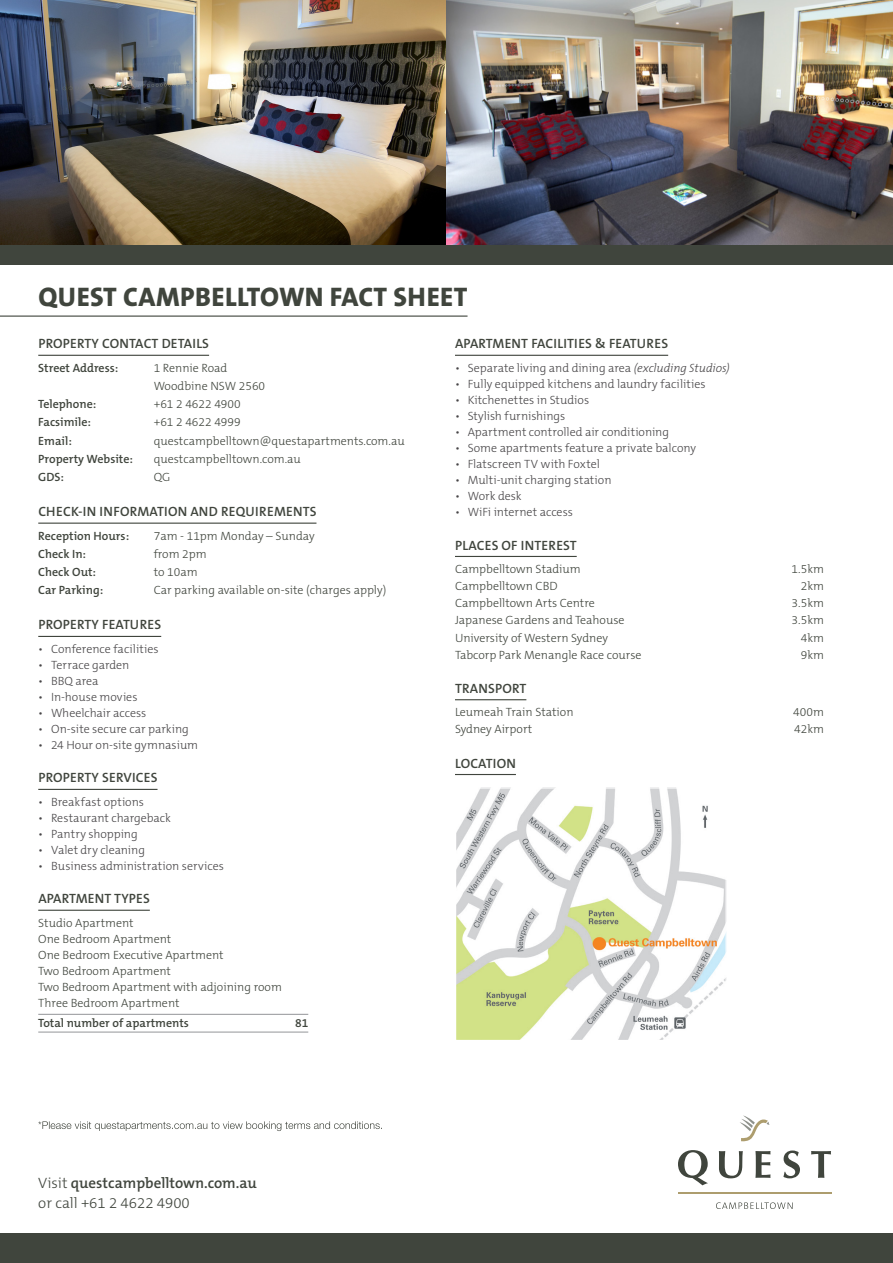
<style>
.page{position:relative;width:893px;height:1263px;background:#fff}
.page>*{position:absolute;margin:0;border:0;box-sizing:border-box;transform-origin:0 0}
.t1{font:800 27px "The Mix B W8";letter-spacing:.015em;color:#40453d}
.t2{font:600 15px "The Mix B W6";color:#40453d}
.t3{font:300 15px "The Mix B W3";color:#40453d}
.t4{font:600 13.5px "The Mix B W6";letter-spacing:.015em;color:#40453d}
.t5{font:300 12px/16px "The Mix B W3";color:#40453d}
.t6{font:300 12px "The Mix B W3";color:#484648}
.t7{font:600 12px "The Mix B W6";color:#40453d}
.s1{font-family:"The Mix Os F"}
.s2{font-family:"The Mix Os F";font-style:italic}
.s3{font-family:"The Mix B W3";font-weight:300}
</style>
<div class="page">
<svg style="left:38px;top:1121px;width:344px;height:10px"></svg>
<img style="left:0;top:0;width:893px;height:245px">
<hr style="left:0;top:316px;width:468px;height:1px;background:#40453d">
<hr style="left:455px;top:355px;width:213px;height:1px;background:#40453d">
<hr style="left:455px;top:556px;width:122px;height:1px;background:#40453d">
<hr style="left:455px;top:699px;width:71px;height:1px;background:#40453d">
<hr style="left:455px;top:774px;width:61px;height:1px;background:#40453d">
<img style="left:457px;top:789px;width:268px;height:250px">
<div style="left:455px;top:787px;width:272px;height:254px;border:1px solid #fff"></div>
<hr style="left:38px;top:355px;width:171px;height:1px;background:#40453d">
<hr style="left:38px;top:523px;width:278px;height:1px;background:#40453d">
<hr style="left:38px;top:636px;width:123px;height:1px;background:#40453d">
<hr style="left:38px;top:789px;width:120px;height:1px;background:#40453d">
<hr style="left:38px;top:910px;width:112px;height:1px;background:#40453d">
<hr style="left:38px;top:1014px;width:270px;height:1px;background:#939598">
<hr style="left:38px;top:1032px;width:270px;height:1px;background:#939598">
<div style="left:0;top:245px;width:893px;height:20px;background:#40453d"></div>
<div style="left:0;top:1233px;width:893px;height:30px;background:#40453d"></div>
<svg style="left:740px;top:1115px;width:29px;height:27px"></svg>
<svg style="left:678px;top:1150px;width:30px;height:35px"></svg>
<svg style="left:719px;top:1151px;width:24px;height:27px"></svg>
<svg style="left:755px;top:1151px;width:15px;height:27px"></svg>
<svg style="left:783px;top:1150px;width:17px;height:28px"></svg>
<svg style="left:811px;top:1151px;width:20px;height:27px"></svg>
<hr style="left:678px;top:1192px;width:153px;height:1px;background:#ad9d6e">
<svg style="left:716px;top:1202px;width:77px;height:7px"></svg>
<h1 class="t1" style="left:38px;top:280px;width:431px">QUEST CAMPBELLTOWN FACT SHEET</h1>
<p class="t4" style="left:455px;top:335px;width:215px">APARTMENT FACILITIES &amp; FEATURES</p>
<p class="t6" style="left:455px;top:360px;width:276px"><span class="s1">•</span> Separate living and dining area <span class="s2">(excluding Studios)</span></p>
<p class="t6" style="left:455px;top:376px;width:252px"><span class="s1">•</span> Fully equipped kitchens and laundry facilities</p>
<p class="t6" style="left:455px;top:392px;width:136px"><span class="s1">•</span> Kitchenettes in Studios</p>
<p class="t6" style="left:455px;top:408px;width:112px"><span class="s1">•</span> Stylish furnishings</p>
<p class="t6" style="left:455px;top:424px;width:216px"><span class="s1">•</span> Apartment controlled air conditioning</p>
<p class="t6" style="left:455px;top:440px;width:243px"><span class="s1">•</span> Some apartments feature a private balcony</p>
<p class="t6" style="left:455px;top:456px;width:146px"><span class="s1">•</span> Flatscreen TV with Foxtel</p>
<p class="t6" style="left:455px;top:473px;width:158px"><span class="s1">•</span> Multi-unit charging station</p>
<p class="t6" style="left:455px;top:489px;width:68px"><span class="s1">•</span> Work desk</p>
<p class="t6" style="left:455px;top:505px;width:119px"><span class="s1">•</span> WiFi internet access</p>
<p class="t4" style="left:455px;top:536px;width:123px">PLACES OF INTEREST</p>
<p class="t5" style="left:455px;top:561px;width:127px">Campbelltown Stadium</p>
<p class="t5" style="left:792px;top:561px;width:34px">1.5km</p>
<p class="t5" style="left:455px;top:578px;width:104px">Campbelltown CBD</p>
<p class="t5" style="left:801px;top:578px;width:25px">2km</p>
<p class="t5" style="left:455px;top:595px;width:141px">Campbelltown Arts Centre</p>
<p class="t5" style="left:792px;top:595px;width:34px">3.5km</p>
<p class="t5" style="left:455px;top:612px;width:171px">Japanese Gardens and Teahouse</p>
<p class="t5" style="left:792px;top:612px;width:34px">3.5km</p>
<p class="t5" style="left:455px;top:629px;width:154px">University of Western Sydney</p>
<p class="t5" style="left:801px;top:629px;width:25px">4km</p>
<p class="t5" style="left:455px;top:647px;width:188px">Tabcorp Park Menangle Race course</p>
<p class="t5" style="left:801px;top:647px;width:25px">9km</p>
<p class="t4" style="left:455px;top:679px;width:73px">TRANSPORT</p>
<p class="t5" style="left:455px;top:704px;width:120px">Leumeah Train Station</p>
<p class="t5" style="left:793px;top:704px;width:32px">400m</p>
<p class="t5" style="left:455px;top:721px;width:79px">Sydney Airport</p>
<p class="t5" style="left:794px;top:721px;width:31px">42km</p>
<p class="t4" style="left:455px;top:754px;width:62px">LOCATION</p>
<p class="t4" style="left:38px;top:335px;width:172px">PROPERTY CONTACT DETAILS</p>
<p class="t7" style="left:38px;top:360px;width:82px">Street Address:</p>
<p class="t5" style="left:154px;top:359px;width:113px;line-height:18.1px">1 Rennie Road<br>Woodbine NSW 2560</p>
<p class="t7" style="left:38px;top:396px;width:60px">Telephone:</p>
<p class="t5" style="left:154px;top:396px;width:89px">+61 2 4622 4900</p>
<p class="t7" style="left:38px;top:415px;width:54px">Facsimile:</p>
<p class="t5" style="left:154px;top:414px;width:89px">+61 2 4622 4999</p>
<p class="t7" style="left:38px;top:433px;width:35px">Email:</p>
<p class="t5" style="left:154px;top:433px;width:252px">questcampbelltown@questapartments.com.au</p>
<p class="t7" style="left:38px;top:451px;width:96px">Property Website:</p>
<p class="t5" style="left:154px;top:451px;width:149px">questcampbelltown.com.au</p>
<p class="t7" style="left:38px;top:469px;width:27px">GDS:</p>
<p class="t5" style="left:154px;top:469px;width:18px">QG</p>
<p class="t4" style="left:38px;top:503px;width:280px">CHECK-IN INFORMATION AND REQUIREMENTS</p>
<p class="t7" style="left:38px;top:528px;width:92px">Reception Hours:</p>
<p class="t5" style="left:154px;top:528px;width:163px">7am - 11pm Monday – Sunday</p>
<p class="t7" style="left:38px;top:546px;width:49px">Check In:</p>
<p class="t5" style="left:154px;top:546px;width:55px">from 2pm</p>
<p class="t7" style="left:38px;top:564px;width:59px">Check Out:</p>
<p class="t5" style="left:154px;top:564px;width:45px">to 10am</p>
<p class="t7" style="left:38px;top:582px;width:66px">Car Parking:</p>
<p class="t5" style="left:154px;top:582px;width:234px">Car parking available on-site (charges apply)</p>
<p class="t4" style="left:38px;top:616px;width:124px">PROPERTY FEATURES</p>
<p class="t6" style="left:38px;top:641px;width:122px"><span class="s1">•</span> Conference facilities</p>
<p class="t6" style="left:38px;top:657px;width:93px"><span class="s1">•</span> Terrace garden</p>
<p class="t6" style="left:38px;top:673px;width:62px"><span class="s1">•</span> BBQ area</p>
<p class="t6" style="left:38px;top:689px;width:101px"><span class="s1">•</span> In-house movies</p>
<p class="t6" style="left:38px;top:705px;width:110px"><span class="s1">•</span> Wheelchair access</p>
<p class="t6" style="left:38px;top:721px;width:152px"><span class="s1">•</span> On-site secure car parking</p>
<p class="t6" style="left:38px;top:738px;width:161px"><span class="s1">•</span> 24 Hour on-site gymnasium</p>
<p class="t4" style="left:38px;top:769px;width:121px">PROPERTY SERVICES</p>
<p class="t6" style="left:38px;top:794px;width:107px"><span class="s1">•</span> Breakfast options</p>
<p class="t6" style="left:38px;top:810px;width:134px"><span class="s1">•</span> Restaurant chargeback</p>
<p class="t6" style="left:38px;top:826px;width:101px"><span class="s1">•</span> Pantry shopping</p>
<p class="t6" style="left:38px;top:842px;width:108px"><span class="s1">•</span> Valet dry cleaning</p>
<p class="t6" style="left:38px;top:858px;width:187px"><span class="s1">•</span> Business administration services</p>
<p class="t4" style="left:38px;top:890px;width:113px">APARTMENT TYPES</p>
<p class="t5" style="left:38px;top:915px;width:245px">Studio Apartment<br>One Bedroom Apartment<br>One Bedroom Executive Apartment<br>Two Bedroom Apartment<br>Two Bedroom Apartment with adjoining room<br>Three Bedroom Apartment</p>
<p class="t7" style="left:38px;top:1016px;width:152px">Total number of apartments</p>
<p class="t7" style="left:295px;top:1016px;width:15px">81</p>
<p class="t2" style="left:38px;top:1173px;width:220px"><span class="s3">Visit</span> questcampbelltown.com.au</p>
<p class="t3" style="left:38px;top:1193px;width:153px">or call +61 2 4622 4900</p>
</div>
